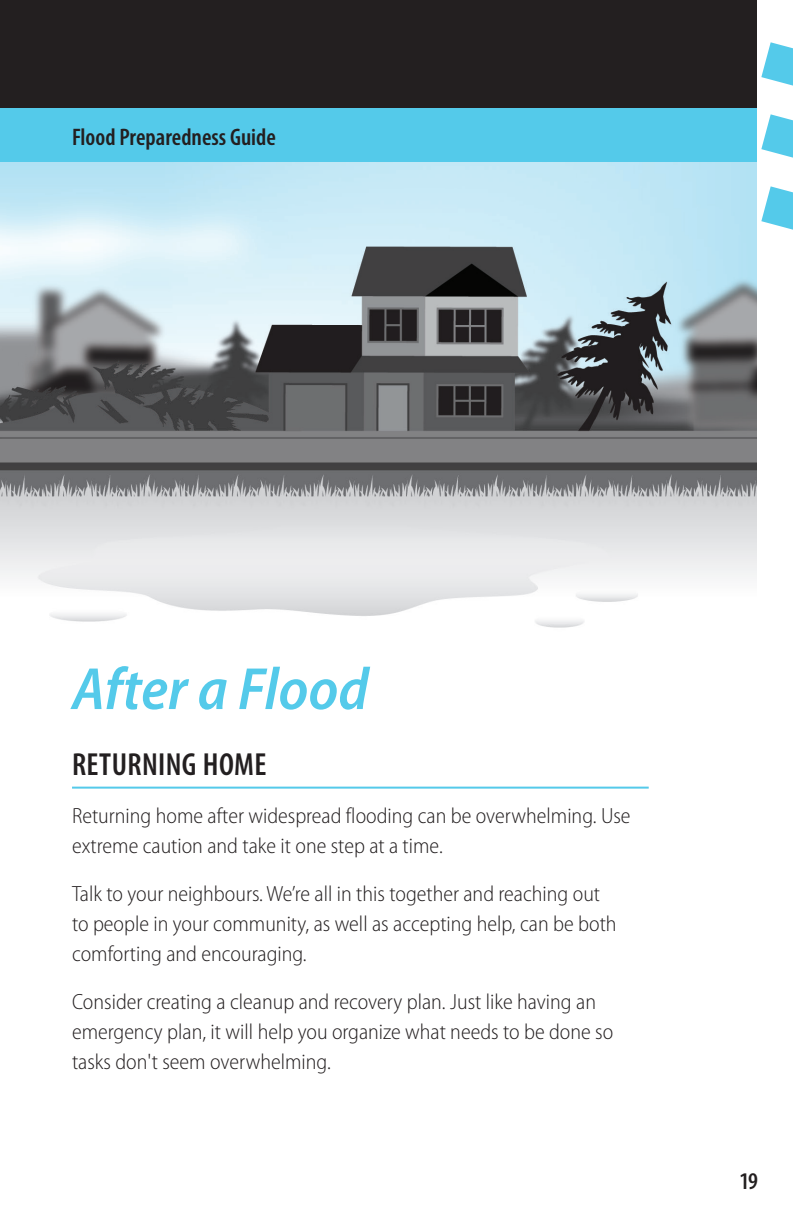
<style>
.page{position:relative;width:793px;height:1225px;background:#fff}
.page>*{position:absolute;margin:0;border:0;box-sizing:border-box;transform-origin:0 0}
.Main_Text{font:italic 600 semi-condensed 60px "Myriad Pro";color:#54caea}
.Head_-_B_-_NoSteps{font:600 condensed 32px "Myriad Pro";letter-spacing:.01em;color:#231f20}
.t1{font:600 condensed 24px "Myriad Pro";color:#231f20}
.Main_Text-2{font:300 semi-condensed 22px/30px "Myriad Pro";color:#231f20}
</style>
<div class="page">
<svg style="left:761px;top:186px;width:31px;height:44px"></svg>
<svg style="left:761px;top:42px;width:31px;height:44px"></svg>
<svg style="left:761px;top:114px;width:31px;height:44px"></svg>
<div style="left:0;top:108px;width:756px;height:54px;background:#54caea"></div>
<div style="left:0;top:0;width:756px;height:108px;background:#231f20"></div>
<img style="left:0;top:162px;width:756px;height:466px">
<hr style="left:72px;top:786px;width:576px;height:2px;background:#54caea">
<p class="t1" style="left:72px;top:123px;width:205px">Flood Preparedness Guide</p>
<p class="Main_Text" style="left:72px;top:656px;width:298px">After a Flood</p>
<h2 class="Head_-_B_-_NoSteps" style="left:72px;top:746px;width:196px">RETURNING HOME</h2>
<p class="Main_Text-2" style="left:72px;top:801px;width:559px">Returning home after widespread flooding can be overwhelming. Use extreme caution and take it one step at a time.</p>
<p class="Main_Text-2" style="left:72px;top:879px;width:546px">Talk to your neighbours. We’re all in this together and reaching out to people in your community, as well as accepting help, can be both comforting and encouraging.</p>
<p class="Main_Text-2" style="left:72px;top:987px;width:542px">Consider creating a cleanup and recovery plan. Just like having an emergency plan, it will help you organize what needs to be done so tasks don't seem overwhelming.</p>
<p class="t1" style="left:738px;top:1167px;width:20px">19</p>
</div>
